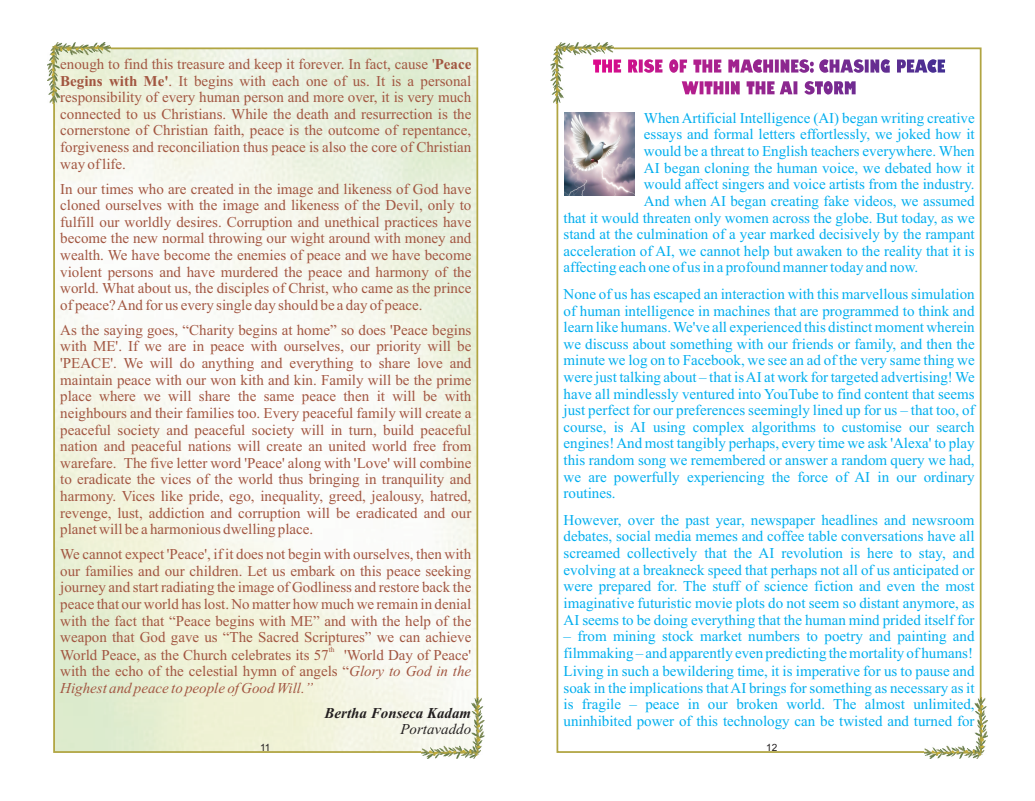
<style>
.page{position:relative;width:1035px;height:801px;background:#fff}
.page>*{position:absolute;margin:0;border:0;box-sizing:border-box;transform-origin:0 0}
.t1{font:15px/16.6px "Times New Roman";color:#a25641;text-align:justify}
.t2{font:15px/16.6px "Times New Roman";color:#00aeef;text-align:justify}
.t3{font:italic 700 15px "Times New Roman";color:#231f20}
.t4{font:italic 15px "Times New Roman";color:#231f20}
.t5{font:10px "Arial";color:#231f20}
.t6{font:7.5px "Times New Roman";color:#a25641}
.s1{font-weight:700}
.s2{font-style:italic}
</style>
<div class="page">
<div style="left:53px;top:47px;width:425px;height:706px;border:2px solid #b1a542"></div>
<img style="left:47px;top:43px;width:63px;height:61px">
<img style="left:421px;top:697px;width:63px;height:61px">
<div style="left:556px;top:47px;width:425px;height:706px;border:2px solid #b1a542"></div>
<img style="left:550px;top:43px;width:63px;height:61px">
<img style="left:925px;top:697px;width:62px;height:61px">
<svg style="left:592px;top:58px;width:354px;height:37px"></svg>
<img style="left:564px;top:113px;width:71px;height:83px">
<p class="t1" style="left:60px;top:57px;width:412px">enough to find this treasure and keep it forever. In fact, cause '<span class="s1">Peace Begins with Me'</span>. It begins with each one of us. It is a personal responsibility of every human person and more over, it is very much connected to us Christians. While the death and resurrection is the cornerstone of Christian faith, peace is the outcome of repentance, forgiveness and reconciliation thus peace is also the core of Christian way of life.</p>
<p class="t1" style="left:60px;top:182px;width:412px">In our times who are created in the image and likeness of God have cloned ourselves with the image and likeness of the Devil, only to fulfill our worldly desires. Corruption and unethical practices have become the new normal throwing our wight around with money and wealth. We have become the enemies of peace and we have become violent persons and have murdered the peace and harmony of the world. What about us, the disciples of Christ, who came as the prince of peace? And for us every single day should be a day of peace.</p>
<p class="t1" style="left:60px;top:323px;width:412px">As the saying goes, “Charity begins at home” so does 'Peace begins with ME'. If we are in peace with ourselves, our priority will be 'PEACE'. We will do anything and everything to share love and maintain peace with our won kith and kin. Family will be the prime place where we will share the same peace then it will be with neighbours and their families too. Every peaceful family will create a peaceful society and peaceful society will in turn, build peaceful nation and peaceful nations will create an united world free from warefare. The five letter word 'Peace' along with 'Love' will combine to eradicate the vices of the world thus bringing in tranquility and harmony. Vices like pride, ego, inequality, greed, jealousy, hatred, revenge, lust, addiction and corruption will be eradicated and our planet will be a harmonious dwelling place.</p>
<p class="t1" style="left:60px;top:547px;width:412px">We cannot expect 'Peace', if it does not begin with ourselves, then with our families and our children. Let us embark on this peace seeking journey and start radiating the image of Godliness and restore back the peace that our world has lost. No matter how much we remain in denial with the fact that “Peace begins with ME” and with the help of the weapon that God gave us “The Sacred Scriptures” we can achieve</p>
<p class="t6" style="left:329px;top:647px;width:7px">th</p>
<p class="t1" style="left:60px;top:648px;width:412px">World Peace, as the Church celebrates its 57 'World Day of Peace' with the echo of the celestial hymn of angels “<span class="s2">Glory to God in the Highest and peace to people of Good Will.”</span></p>
<p class="t3" style="left:324px;top:707px;width:148px">Bertha Fonseca Kadam</p>
<p class="t4" style="left:400px;top:724px;width:72px">Portavaddo</p>
<p class="t5" style="left:260px;top:744px;width:12px">11</p>
<p class="t2" style="left:644px;top:111px;width:332px">When Artificial Intelligence (AI) began writing creative</p>
<p class="t2" style="left:644px;top:128px;width:332px">essays and formal letters effortlessly, we joked how it</p>
<p class="t2" style="left:644px;top:144px;width:332px">would be a threat to English teachers everywhere. When</p>
<p class="t2" style="left:644px;top:161px;width:332px">AI began cloning the human voice, we debated how it</p>
<p class="t2" style="left:644px;top:177px;width:332px">would affect singers and voice artists from the industry.</p>
<p class="t2" style="left:644px;top:194px;width:332px">And when AI began creating fake videos, we assumed</p>
<p class="t2" style="left:563px;top:211px;width:412px">that it would threaten only women across the globe. But today, as we</p>
<p class="t2" style="left:563px;top:227px;width:412px">stand at the culmination of a year marked decisively by the rampant</p>
<p class="t2" style="left:563px;top:244px;width:412px">acceleration of AI, we cannot help but awaken to the reality that it is</p>
<p class="t2" style="left:563px;top:260px;width:356px">affecting each one of us in a profound manner today and now.</p>
<p class="t2" style="left:563px;top:287px;width:412px">None of us has escaped an interaction with this marvellous simulation of human intelligence in machines that are programmed to think and learn like humans. We've all experienced this distinct moment wherein we discuss about something with our friends or family, and then the minute we log on to Facebook, we see an ad of the very same thing we were just talking about – that is AI at work for targeted advertising! We have all mindlessly ventured into YouTube to find content that seems just perfect for our preferences seemingly lined up for us – that too, of course, is AI using complex algorithms to customise our search engines! And most tangibly perhaps, every time we ask 'Alexa' to play this random song we remembered or answer a random query we had, we are powerfully experiencing the force of AI in our ordinary routines.</p>
<p class="t2" style="left:563px;top:513px;width:412px">However, over the past year, newspaper headlines and newsroom debates, social media memes and coffee table conversations have all screamed collectively that the AI revolution is here to stay, and evolving at a breakneck speed that perhaps not all of us anticipated or were prepared for. The stuff of science fiction and even the most imaginative futuristic movie plots do not seem so distant anymore, as AI seems to be doing everything that the human mind prided itself for</p>
<p class="t2" style="left:563px;top:629px;width:412px">– from mining stock market numbers to poetry and painting and filmmaking – and apparently even predicting the mortality of humans!</p>
<p class="t2" style="left:563px;top:664px;width:412px">Living in such a bewildering time, it is imperative for us to pause and soak in the implications that AI brings for something as necessary as it is fragile – peace in our broken world. The almost unlimited, uninhibited power of this technology can be twisted and turned for</p>
<p class="t5" style="left:766px;top:744px;width:13px">12</p>
</div>
